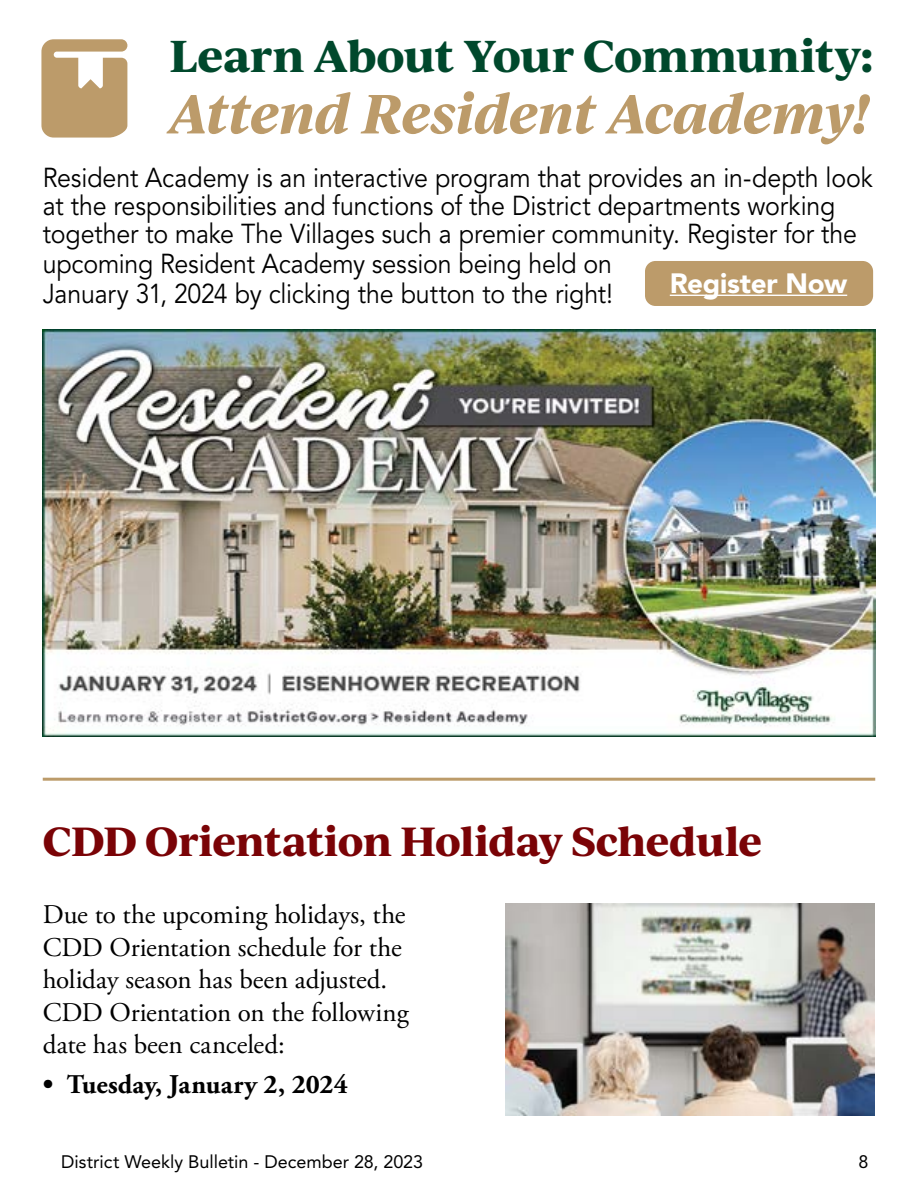
<style>
.page{position:relative;width:918px;height:1188px;background:#fff}
.page>*{position:absolute;margin:0;border:0;box-sizing:border-box;transform-origin:0 0}
.t1{font:italic 700 52.8px "Ivy Journal";letter-spacing:-.02em;color:#bc9b6a}
.t2{font:700 42.75px "Ivy Journal";letter-spacing:-.01em;color:#00482c}
.t3{font:700 39px "Ivy Journal";letter-spacing:-.02em;color:#7a0306}
.t4{font:900 27.75px "Avenir LT Std";letter-spacing:-.01em;color:#fff}
.t5{font:27.15px/29.1px "Avenir LT Std";letter-spacing:-.005em;color:#000;scale:.92 1}
.t6{font:27px/32.4px "Adobe Garamond Pro";letter-spacing:-.005em;color:#000}
.t7{font:700 27px "Adobe Garamond Pro";color:#000}
.t8{font:18px "Avenir LT Std";color:#000}
</style>
<div class="page">
<img style="left:506px;top:904px;width:368px;height:212px">
<hr style="left:43px;top:778px;width:832px;height:3px;background:#bc9b6a">
<img style="left:43px;top:330px;width:832px;height:406px">
<div style="left:645px;top:261px;width:228px;height:45px;background:#bc9b6a;border-radius:10px"></div>
<hr style="left:670px;top:295px;width:177px;height:1px;background:#fff">
<h2 class="t2" style="left:170px;top:24px;width:706px">Learn About Your Community:</h2>
<h1 class="t1" style="left:170px;top:74px;width:700px">Attend Resident Academy!</h1>
<p class="t5" style="left:43px;top:164px;width:904px">Resident Academy is an interactive program that provides an in-depth look at the responsibilities and functions of the District departments working together to make The Villages such a premier community. Register for the upcoming Resident Academy session being held on<br>January 31, 2024 by clicking the button to the right!</p>
<p class="t4" style="left:670px;top:266px;width:179px">Register Now</p>
<h3 class="t3" style="left:43px;top:811px;width:721px">CDD Orientation Holiday Schedule</h3>
<p class="t6" style="left:43px;top:900px;width:367px">Due to the upcoming holidays, the<br>CDD Orientation schedule for the holiday season has been adjusted.<br>CDD Orientation on the following date has been canceled:</p>
<p class="t7" style="left:43px;top:1069px;width:307px">• Tuesday, January 2, 2024</p>
<p class="t8" style="left:61px;top:1151px;width:363px">District Weekly Bulletin - December 28, 2023</p>
<p class="t8" style="left:859px;top:1151px;width:12px">8</p>
</div>
